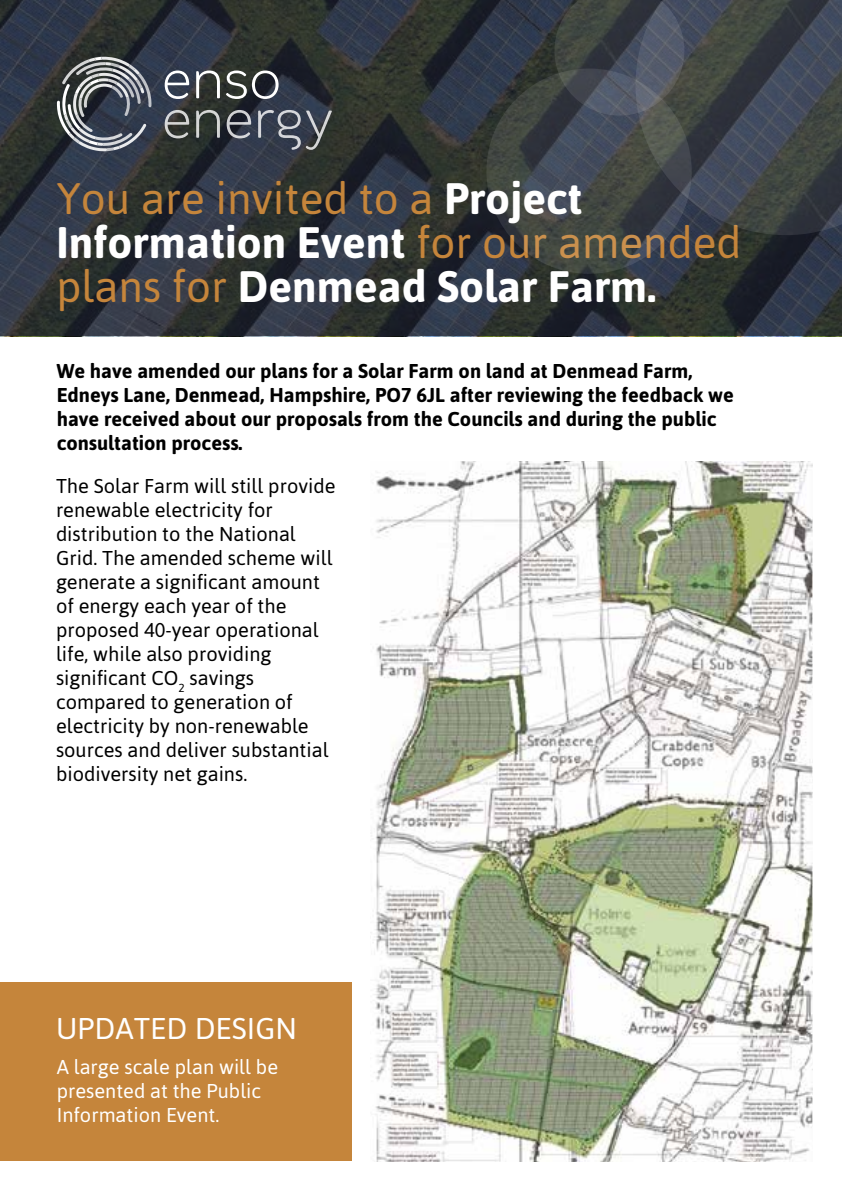
<style>
.page{position:relative;width:842px;height:1191px;background:#fff}
.page>*{position:absolute;margin:0;border:0;box-sizing:border-box;transform-origin:0 0}
.t1{font:700 44px/44px "Asap";color:#fff}
.t2{font:30px "Asap";color:#fff}
.t3{font:20px/24px "Asap";color:#000}
.t4{font:700 20px/24px "Asap";color:#000}
.t5{font:20px/24px "Asap";color:#fff}
.s1{font-weight:400;color:#c5853b}
</style>
<div class="page">
<svg style="left:0;top:0;width:842px;height:336px;background:#2d3339"></svg>
<svg style="left:56px;top:57px;width:95px;height:94px;background:#5e646c"></svg>
<svg style="left:165px;top:70px;width:24px;height:29px"></svg>
<svg style="left:196px;top:70px;width:24px;height:28px"></svg>
<svg style="left:226px;top:70px;width:53px;height:29px"></svg>
<svg style="left:165px;top:110px;width:24px;height:28px"></svg>
<svg style="left:196px;top:110px;width:24px;height:28px"></svg>
<svg style="left:227px;top:110px;width:24px;height:28px"></svg>
<svg style="left:258px;top:110px;width:74px;height:40px;background:#535964"></svg>
<svg style="left:670px;top:0;width:172px;height:235px;background:#3d444a"></svg>
<svg style="left:486px;top:68px;width:206px;height:206px;background:#414749"></svg>
<svg style="left:554px;top:0;width:130px;height:116px;background:#464c53"></svg>
<img style="left:370px;top:461px;width:442px;height:700px">
<div style="left:0;top:982px;width:351px;height:179px;background:#c5853b"></div>
<h1 class="t1" style="left:56px;top:176px;width:686px"><span class="s1">You are invited to a</span> Project<br>Information Event <span class="s1">for our amended plans for</span> Denmead Solar Farm.</h1>
<p class="t4" style="left:57px;top:359px;width:679px">We have amended our plans for a Solar Farm on land at Denmead Farm, Edneys Lane, Denmead, Hampshire, PO7 6JL after reviewing the feedback we have received about our proposals from the Councils and during the public consultation process.</p>
<p class="t3" style="left:56px;top:473px;width:281px">The Solar Farm will still provide renewable electricity for distribution to the National<br>Grid. The amended scheme will generate a significant amount of energy each year of the proposed 40-year operational life, while also providing significant CO<sub>2</sub> savings compared to generation of electricity by non-renewable sources and deliver substantial biodiversity net gains.</p>
<h2 class="t2" style="left:56px;top:1011px;width:243px">UPDATED DESIGN</h2>
<p class="t5" style="left:57px;top:1054px;width:223px">A large scale plan will be presented at the Public<br>Information Event.</p>
</div>
